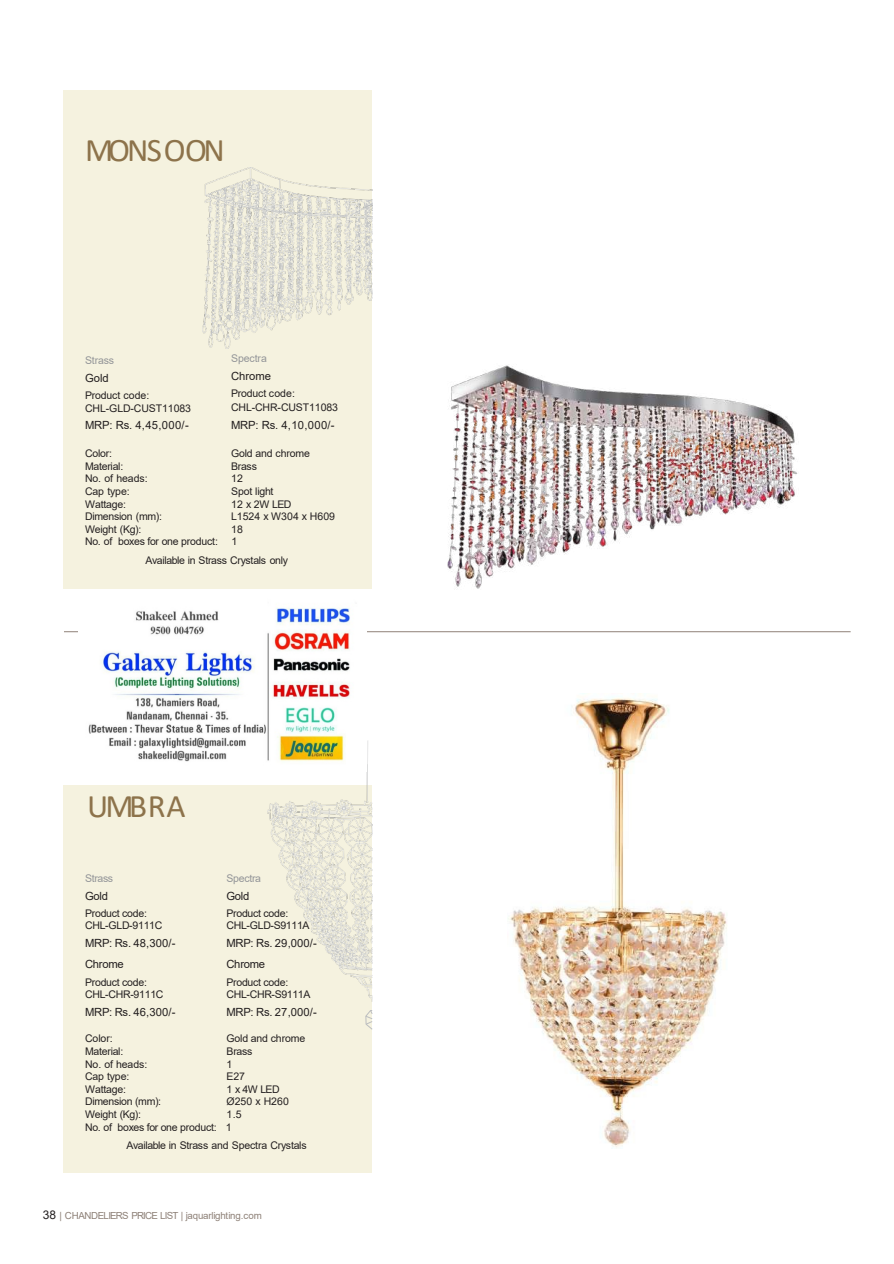
<style>
.page{position:relative;width:894px;height:1264px;background:#fff}
.page>*{position:absolute;margin:0;border:0;box-sizing:border-box;transform-origin:0 0}
.t1{font:33px "Calibri";letter-spacing:-.065em;color:#8d734b}
.t2{font:11.25px "Arial";letter-spacing:-.02em;color:#231f20}
.t3{font:11.25px "Arial";letter-spacing:.005em;color:#231f20}
.t4{font:10.5px/12.6px "Arial";letter-spacing:-.025em;color:#231f20}
.t5{font:10.5px/12.6px "Arial";color:#231f20}
.t6{font:10.5px "Arial";letter-spacing:-.02em;color:#939598}
.t7{font:9.75px "Arial";letter-spacing:-.035em;color:#8e8178}
.s1{font-size:12px;color:#231f20}
</style>
<div class="page">
<div style="left:64px;top:90px;width:308px;height:498px;background:#f5f2df"></div>
<img style="left:202px;top:167px;width:171px;height:182px">
<img style="left:447px;top:365px;width:351px;height:224px">
<div style="left:64px;top:785px;width:308px;height:387px;background:#f5f2df"></div>
<img style="left:268px;top:741px;width:105px;height:261px">
<svg style="left:365px;top:1010px;width:8px;height:20px"></svg>
<img style="left:508px;top:693px;width:219px;height:455px">
<hr style="left:64px;top:631px;width:787px;height:1px;background:#8f8278">
<img style="left:78px;top:608px;width:288px;height:164px">
<h2 class="t1" style="left:85px;top:127px;width:141px">MONSOON</h2>
<p class="t6" style="left:85px;top:353px;width:31px">Strass</p>
<p class="t2" style="left:85px;top:370px;width:25px">Gold</p>
<p class="t4" style="left:85px;top:389px;width:66px">Product code:</p>
<p class="t4" style="left:85px;top:401px;width:107px">CHL-GLD-CUST11083</p>
<p class="t3" style="left:85px;top:418px;width:105px">MRP: Rs. 4,45,000/-</p>
<p class="t6" style="left:231px;top:351px;width:37px">Spectra</p>
<p class="t2" style="left:231px;top:368px;width:42px">Chrome</p>
<p class="t4" style="left:231px;top:386px;width:66px">Product code:</p>
<p class="t4" style="left:231px;top:401px;width:108px">CHL-CHR-CUST11083</p>
<p class="t3" style="left:231px;top:417px;width:105px">MRP: Rs. 4,10,000/-</p>
<p class="t4" style="left:85px;top:447px;width:29px">Color:</p>
<p class="t4" style="left:231px;top:447px;width:81px">Gold and chrome</p>
<p class="t4" style="left:85px;top:460px;width:40px">Material:</p>
<p class="t4" style="left:231px;top:460px;width:27px">Brass</p>
<p class="t4" style="left:85px;top:472px;width:64px">No. of heads:</p>
<p class="t4" style="left:231px;top:472px;width:13px">12</p>
<p class="t4" style="left:85px;top:485px;width:46px">Cap type:</p>
<p class="t4" style="left:231px;top:485px;width:44px">Spot light</p>
<p class="t4" style="left:85px;top:497px;width:43px">Wattage:</p>
<p class="t4" style="left:231px;top:497px;width:62px">12 x 2W LED</p>
<p class="t4" style="left:85px;top:510px;width:78px">Dimension (mm):</p>
<p class="t5" style="left:231px;top:510px;width:106px">L1524 x W304 x H609</p>
<p class="t4" style="left:85px;top:523px;width:58px">Weight (Kg):</p>
<p class="t4" style="left:231px;top:523px;width:13px">18</p>
<p class="t4" style="left:85px;top:535px;width:134px">No. of boxes for one product:</p>
<p class="t4" style="left:232px;top:535px;width:7px">1</p>
<p class="t4" style="left:146px;top:554px;width:144px">Available in Strass Crystals only</p>
<p class="t1" style="left:87px;top:783px;width:100px">UMBRA</p>
<p class="t6" style="left:85px;top:871px;width:30px">Strass</p>
<p class="t2" style="left:85px;top:888px;width:24px">Gold</p>
<p class="t4" style="left:85px;top:907px;width:79px">Product code:<br>CHL-GLD-9111C</p>
<p class="t2" style="left:85px;top:935px;width:92px">MRP: Rs. 48,300/-</p>
<p class="t2" style="left:85px;top:956px;width:40px">Chrome</p>
<p class="t4" style="left:85px;top:975px;width:80px">Product code:<br>CHL-CHR-9111C</p>
<p class="t2" style="left:85px;top:1004px;width:92px">MRP: Rs. 46,300/-</p>
<p class="t4" style="left:85px;top:1032px;width:40px">Color:<br>Material:</p>
<p class="t4" style="left:85px;top:1057px;width:78px">No. of heads:<br>Cap type:<br>Wattage:<br>Dimension (mm):<br>Weight (Kg):</p>
<p class="t6" style="left:226px;top:871px;width:36px">Spectra</p>
<p class="t2" style="left:226px;top:888px;width:24px">Gold</p>
<p class="t4" style="left:226px;top:907px;width:85px">Product code:<br>CHL-GLD-S9111A</p>
<p class="t2" style="left:226px;top:935px;width:92px">MRP: Rs. 29,000/-</p>
<p class="t2" style="left:226px;top:956px;width:40px">Chrome</p>
<p class="t4" style="left:226px;top:975px;width:85px">Product code:<br>CHL-CHR-S9111A</p>
<p class="t2" style="left:226px;top:1004px;width:92px">MRP: Rs. 27,000/-</p>
<p class="t4" style="left:227px;top:1032px;width:80px">Gold and chrome<br>Brass</p>
<p class="t4" style="left:227px;top:1057px;width:7px">1</p>
<p class="t4" style="left:227px;top:1070px;width:20px">E27</p>
<p class="t5" style="left:227px;top:1083px;width:64px">1 x 4W LED<br>Ø250 x H260<br>1.5</p>
<p class="t4" style="left:85px;top:1120px;width:148px">No. of boxes for one product: 1</p>
<p class="t4" style="left:127px;top:1139px;width:182px">Available in Strass and Spectra Crystals</p>
<p class="t7" style="left:43px;top:1208px;width:221px"><span class="s1">38</span> | CHANDELIERS PRICE LIST | jaquarlighting.com</p>
</div>
